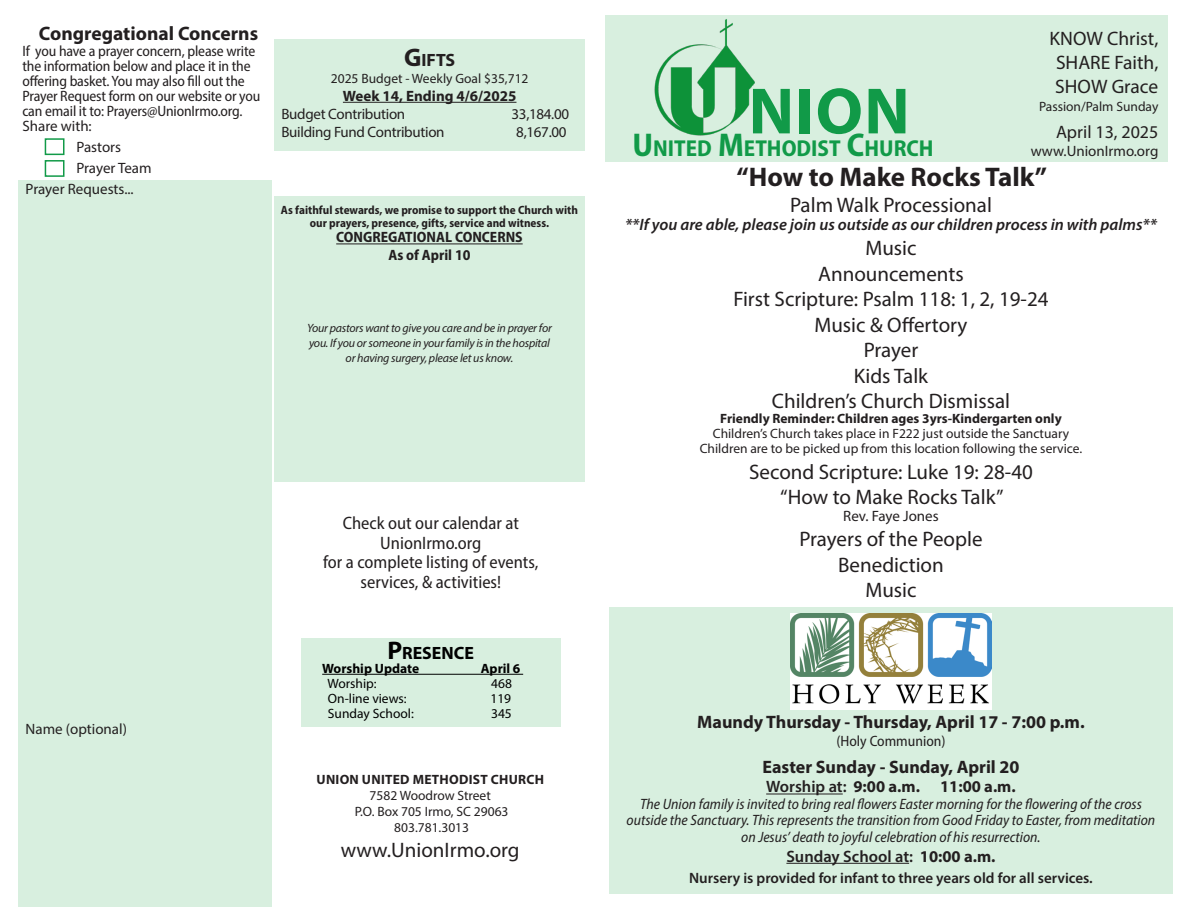
<style>
.page{position:relative;width:1188px;height:918px;background:#fff}
.page>*{position:absolute;margin:0;border:0;box-sizing:border-box;transform-origin:0 0}
.t1{font:700 66px "Myriad Pro";color:#119a48}
.t2{font:700 27px "Myriad Pro";color:#231f20}
.t3{font:700 semi-condensed 23.1px "Myriad Pro";color:#119a48}
.t4{font:21px "Myriad Pro";color:#231f20}
.t5{font:19.5px "Myriad Pro";color:#231f20}
.t6{font:700 19.5px "Myriad Pro";color:#231f20}
.t7{font:semi-condensed 18px "Myriad Pro";color:#231f20}
.t8{font:700 18px "Myriad Pro";color:#231f20}
.t9{font:18px "Myriad Pro";color:#231f20}
.t10{font:700 17.85px "Myriad Pro";color:#000}
.t11{font:700 17.85px "Myriad Pro";color:#231f20}
.t12{font:italic 600 16.5px "Myriad Pro";color:#231f20}
.t13{font:700 16.5px "Myriad Pro";color:#231f20}
.t14{font:600 16.5px "Myriad Pro";color:#231f20}
.t15{font:italic semi-condensed 15px "Myriad Pro";color:#231f20}
.t16{font:semi-condensed 15px/15px "Myriad Pro";letter-spacing:-.01em;color:#231f20}
.t17{font:15px "Myriad Pro";letter-spacing:-.01em;color:#231f20}
.t18{font:600 15px "Myriad Pro";color:#231f20}
.t19{font:700 semi-condensed 15px "Myriad Pro";color:#231f20}
.t20{font:700 15px "Myriad Pro";color:#231f20}
.t21{font:13.5px "Myriad Pro";color:#231f20}
.t22{font:700 13.5px "Myriad Pro";color:#231f20}
.t23{font:13.5px "Myriad Pro";color:#000}
.t24{font:700 13.5px "Myriad Pro";letter-spacing:.02em;color:#231f20}
.t25{font:700 13.5px "Myriad Pro";color:#000}
.t26{font:italic 12px/15px "Myriad Pro";letter-spacing:-.02em;color:#231f20}
.t27{font:700 semi-condensed 12px/13.5px "Myriad Pro";color:#231f20;text-align:center}
.s1{font-size:25.5px}
.s2{font-size:33px}
.s3{font-weight:600}
.s4{font-weight:700}
</style>
<div class="page">
<div style="left:605px;top:16px;width:563px;height:146px;background:#d8efdf"></div>
<img style="left:654px;top:19px;width:101px;height:117px">
<div style="left:18px;top:180px;width:254px;height:727px;background:#d8efdf"></div>
<div style="left:45px;top:138px;width:19px;height:17px;border:2px solid #119a48"></div>
<div style="left:45px;top:160px;width:19px;height:17px;border:2px solid #119a48"></div>
<div style="left:274px;top:196px;width:311px;height:286px;background:#d8efdf"></div>
<hr style="left:336px;top:244px;width:187px;height:1px;background:#231f20">
<div style="left:274px;top:39px;width:311px;height:112px;background:#d8efdf"></div>
<hr style="left:343px;top:102px;width:173px;height:1px;background:#231f20">
<div style="left:301px;top:638px;width:260px;height:88px;background:#d8efdf"></div>
<hr style="left:322px;top:674px;width:201px;height:1px;background:#000">
<div style="left:609px;top:607px;width:564px;height:287px;background:#d8efdf"></div>
<img style="left:791px;top:613px;width:200px;height:96px">
<hr style="left:766px;top:794px;width:77px;height:1px;background:#231f20">
<hr style="left:786px;top:863px;width:123px;height:1px;background:#231f20">
<p class="t6" style="left:39px;top:21px;width:221px">Congregational Concerns</p>
<p class="t16" style="left:22px;top:44px;width:239px">If you have a prayer concern, please write the information below and place it in the offering basket. You may also fill out the Prayer Request form on our website or you can email it to: Prayers@UnionIrmo.org.</p>
<p class="t17" style="left:22px;top:117px;width:71px">Share with:</p>
<p class="t17" style="left:76px;top:138px;width:46px">Pastors</p>
<p class="t17" style="left:76px;top:159px;width:77px">Prayer Team</p>
<p class="t17" style="left:26px;top:180px;width:110px">Prayer Requests...</p>
<p class="t11" style="left:404px;top:49px;width:53px"><span class="s1">G</span>IFTS</p>
<p class="t21" style="left:331px;top:70px;width:199px">2025 Budget - Weekly Goal $35,712</p>
<p class="t20" style="left:343px;top:86px;width:175px">Week 14, Ending 4/6/2025</p>
<p class="t17" style="left:281px;top:105px;width:125px">Budget Contribution</p>
<p class="t17" style="left:512px;top:105px;width:59px">33,184.00</p>
<p class="t17" style="left:281px;top:123px;width:165px">Building Fund Contribution</p>
<p class="t17" style="left:516px;top:123px;width:52px">8,167.00</p>
<p class="t27" style="left:281px;top:203px;width:299px">As faithful stewards, we promise to support the Church with our prayers, presence, gifts, service and witness.</p>
<p class="t19" style="left:336px;top:228px;width:188px">CONGREGATIONAL CONCERNS</p>
<p class="t19" style="left:388px;top:246px;width:84px">As of April 10</p>
<p class="t26" style="left:307px;top:320px;width:246px">Your pastors want to give you care and be in prayer for you. If you or someone in your family is in the hospital</p>
<p class="t26" style="left:346px;top:350px;width:169px">or having surgery, please let us know.</p>
<p class="t17" style="left:26px;top:720px;width:103px">Name (optional)</p>
<p class="t7" style="left:343px;top:512px;width:178px">Check out our calendar at</p>
<p class="t7" style="left:380px;top:532px;width:103px">UnionIrmo.org</p>
<p class="t7" style="left:323px;top:551px;width:217px">for a complete listing of events,</p>
<p class="t7" style="left:361px;top:571px;width:142px">services, &amp; activities!</p>
<p class="t10" style="left:387px;top:642px;width:88px"><span class="s1">P</span>RESENCE</p>
<p class="t25" style="left:322px;top:660px;width:99px">Worship Update</p>
<p class="t25" style="left:481px;top:660px;width:41px">April 6</p>
<p class="t23" style="left:327px;top:675px;width:51px">Worship:</p>
<p class="t23" style="left:491px;top:675px;width:22px">468</p>
<p class="t23" style="left:328px;top:690px;width:80px">On-line views:</p>
<p class="t23" style="left:490px;top:690px;width:22px">119</p>
<p class="t23" style="left:328px;top:705px;width:87px">Sunday School:</p>
<p class="t23" style="left:491px;top:705px;width:22px">345</p>
<p class="t24" style="left:317px;top:770px;width:229px">UNION UNITED METHODIST CHURCH</p>
<p class="t21" style="left:370px;top:787px;width:123px">7582 Woodrow Street</p>
<p class="t21" style="left:355px;top:803px;width:155px">P.O. Box 705 Irmo, SC 29063</p>
<p class="t21" style="left:394px;top:819px;width:76px">803.781.3013</p>
<p class="t4" style="left:341px;top:837px;width:180px">www.UnionIrmo.org</p>
<p class="t1" style="left:749px;top:68px;width:163px">NION</p>
<p class="t3" style="left:633px;top:134px;width:303px"><span class="s2">U</span>NITED <span class="s2">M</span>ETHODIST <span class="s2">C</span>HURCH</p>
<p class="t5" style="left:1050px;top:27px;width:110px">KNOW Christ,</p>
<p class="t5" style="left:1056px;top:51px;width:104px">SHARE Faith,</p>
<p class="t5" style="left:1055px;top:75px;width:105px">SHOW Grace</p>
<p class="t21" style="left:1039px;top:99px;width:121px">Passion/Palm Sunday</p>
<p class="t9" style="left:1056px;top:120px;width:104px">April 13, 2025</p>
<p class="t17" style="left:1031px;top:141px;width:129px">www.UnionIrmo.org</p>
<p class="t2" style="left:737px;top:160px;width:312px">“How to Make Rocks Talk”</p>
<p class="t4" style="left:790px;top:192px;width:203px">Palm Walk Processional</p>
<p class="t12" style="left:625px;top:213px;width:533px">**If you are able, please join us outside as our children process in with palms**</p>
<p class="t4" style="left:865px;top:235px;width:53px">Music</p>
<p class="t4" style="left:818px;top:261px;width:147px">Announcements</p>
<p class="t4" style="left:733px;top:286px;width:317px">First Scripture: Psalm 118: 1, 2, 19-24</p>
<p class="t4" style="left:814px;top:312px;width:155px">Music &amp; Offertory</p>
<p class="t4" style="left:864px;top:337px;width:56px">Prayer</p>
<p class="t4" style="left:854px;top:363px;width:76px">Kids Talk</p>
<p class="t4" style="left:772px;top:388px;width:240px">Children’s Church Dismissal</p>
<p class="t22" style="left:720px;top:410px;width:343px">Friendly Reminder: Children ages 3yrs-Kindergarten only</p>
<p class="t21" style="left:713px;top:425px;width:358px">Children’s Church takes place in F222 just outside the Sanctuary</p>
<p class="t21" style="left:700px;top:440px;width:384px">Children are to be picked up from this location following the service.</p>
<p class="t4" style="left:749px;top:459px;width:285px">Second Scripture: Luke 19: 28-40</p>
<p class="t4" style="left:780px;top:484px;width:225px">“How to Make Rocks Talk”</p>
<p class="t17" style="left:843px;top:506px;width:97px">Rev. Faye Jones</p>
<p class="t4" style="left:799px;top:526px;width:185px">Prayers of the People</p>
<p class="t4" style="left:838px;top:552px;width:107px">Benediction</p>
<p class="t4" style="left:865px;top:577px;width:53px">Music</p>
<p class="t8" style="left:697px;top:710px;width:389px">Maundy Thursday - Thursday, April 17 - 7:00 p.m.</p>
<p class="t16" style="left:836px;top:733px;width:111px">(Holy Communion)</p>
<p class="t8" style="left:762px;top:755px;width:259px">Easter Sunday - Sunday, April 20</p>
<p class="t13" style="left:766px;top:776px;width:251px"><span class="s3">Worship at:</span> 9:00 a.m. 11:00 a.m.</p>
<p class="t15" style="left:640px;top:795px;width:503px">The Union family is invited to bring real flowers Easter morning for the flowering of the cross</p>
<p class="t15" style="left:627px;top:811px;width:530px">outside the Sanctuary. This represents the transition from Good Friday to Easter, from meditation</p>
<p class="t15" style="left:741px;top:828px;width:301px">on Jesus’ death to joyful celebration of his resurrection.</p>
<p class="t14" style="left:786px;top:846px;width:211px">Sunday School at: <span class="s4">10:00 a.m.</span></p>
<p class="t18" style="left:689px;top:868px;width:405px">Nursery is provided for infant to three years old for all services.</p>
</div>
